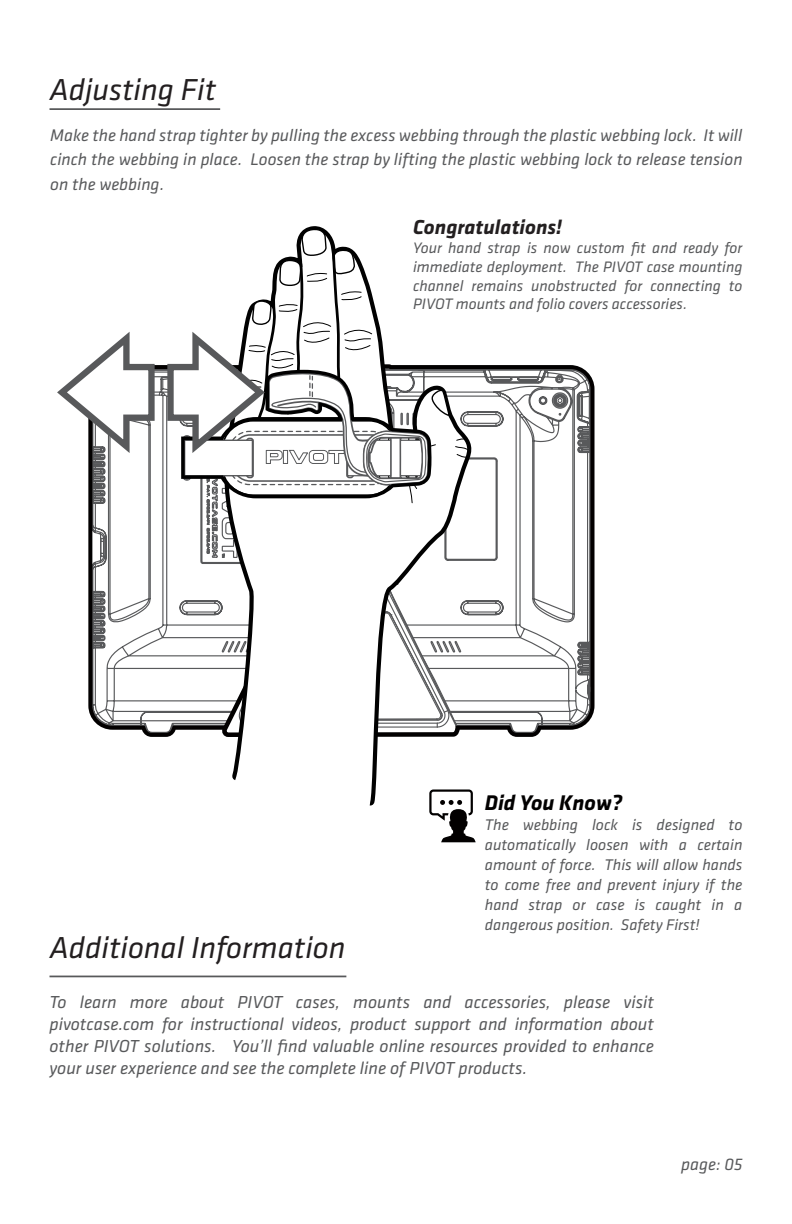
<style>
.page{position:relative;width:792px;height:1224px;background:#fff}
.page>*{position:absolute;margin:0;border:0;box-sizing:border-box;transform-origin:0 0}
.t1{font:italic 31.4px "Klavika";color:#231f20}
.t2{font:italic 700 22px "Klavika";color:#020000}
.t3{font:italic 700 21px "Klavika";color:#231f20}
.t4{font:italic 18px/22px "Klavika";color:#58595b;text-align:justify}
.t5{font:italic 17.4px/24.4px "Klavika";color:#58595b;text-align:justify}
.t6{font:italic 16px/20px "Klavika";color:#58595b;text-align:justify}
.t7{font:italic 15.8px/18.8px "Klavika";color:#58595b;text-align:justify}
</style>
<div class="page">
<hr style="left:50px;top:108px;width:170px;height:2px;background:#58595b">
<svg style="left:88px;top:365px;width:507px;height:372px"></svg>
<svg style="left:220px;top:226px;width:257px;height:511px"></svg>
<svg style="left:229px;top:230px;width:241px;height:576px"></svg>
<svg style="left:164px;top:227px;width:305px;height:504px"></svg>
<svg style="left:57px;top:332px;width:101px;height:128px"></svg>
<svg style="left:429px;top:789px;width:47px;height:53px"></svg>
<hr style="left:50px;top:976px;width:296px;height:1px;background:#58595b">
<h1 class="t1" style="left:50px;top:72px;width:168px">Adjusting Fit</h1>
<p class="t5" style="left:50px;top:123px;width:694px">Make the hand strap tighter by pulling the excess webbing through the plastic webbing lock. It will cinch the webbing in place. Loosen the strap by lifting the plastic webbing lock to release tension on the webbing.</p>
<p class="t3" style="left:413px;top:216px;width:150px">Congratulations!</p>
<p class="t7" style="left:413px;top:238px;width:331px">Your hand strap is now custom fit and ready for immediate deployment. The PIVOT case mounting channel remains unobstructed for connecting to PIVOT mounts and folio covers accessories.</p>
<h1 class="t1" style="left:50px;top:931px;width:298px">Additional Information</h1>
<p class="t2" style="left:485px;top:790px;width:139px">Did You Know?</p>
<p class="t6" style="left:485px;top:815px;width:259px">The webbing lock is designed to automatically loosen with a certain amount of force. This will allow hands to come free and prevent injury if the hand strap or case is caught in a dangerous position. Safety First!</p>
<p class="t4" style="left:50px;top:992px;width:606px">To learn more about PIVOT cases, mounts and accessories, please visit pivotcase.com for instructional videos, product support and information about other PIVOT solutions. You’ll find valuable online resources provided to enhance your user experience and see the complete line of PIVOT products.</p>
<p class="t5" style="left:681px;top:1152px;width:63px">page: 05</p>
</div>
